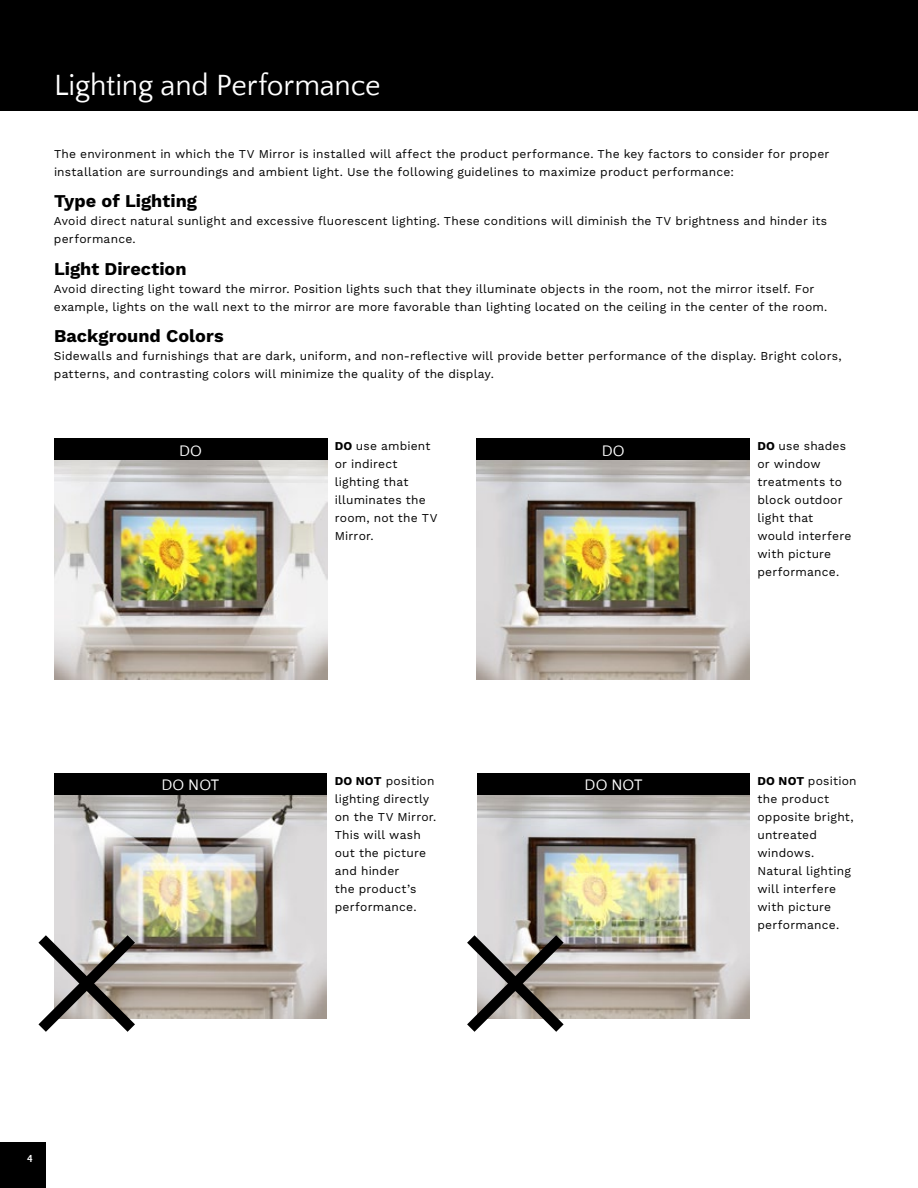
<style>
.page{position:relative;width:918px;height:1188px;background:#fff}
.page>*{position:absolute;margin:0;border:0;box-sizing:border-box;transform-origin:0 0}
.t1{font:30px "Quattrocento Sans";letter-spacing:-.005em;color:#fff}
.t2{font:700 18px "Work Sans";color:#000}
.t3{font:15.75px "Quattrocento Sans";letter-spacing:.005em;color:#fff}
.t4{font:12px/18px "Work Sans";letter-spacing:.015em;color:#000}
.t5{font:700 10.5px "Quattrocento Sans";color:#fff}
.s1{font-weight:700}
</style>
<div class="page">
<div style="left:0;top:1142px;width:46px;height:46px;background:#000"></div>
<img style="left:54px;top:460px;width:273px;height:219px">
<img style="left:477px;top:460px;width:273px;height:219px">
<img style="left:54px;top:794px;width:273px;height:224px">
<img style="left:477px;top:794px;width:273px;height:224px">
<div style="left:54px;top:438px;width:273px;height:22px;background:#000"></div>
<div style="left:477px;top:438px;width:273px;height:22px;background:#000"></div>
<div style="left:54px;top:773px;width:273px;height:21px;background:#000"></div>
<div style="left:477px;top:773px;width:273px;height:21px;background:#000"></div>
<div style="left:0;top:0;width:918px;height:111px;background:#000"></div>
<svg style="left:38px;top:924px;width:108px;height:108px"></svg>
<svg style="left:467px;top:924px;width:108px;height:108px"></svg>
<h1 class="t1" style="left:54px;top:70px;width:328px">Lighting and Performance</h1>
<p class="t4" style="left:54px;top:145px;width:777px">The environment in which the TV Mirror is installed will affect the product performance. The key factors to consider for proper installation are surroundings and ambient light. Use the following guidelines to maximize product performance:</p>
<h2 class="t2" style="left:54px;top:191px;width:145px">Type of Lighting</h2>
<p class="t4" style="left:54px;top:213px;width:775px">Avoid direct natural sunlight and excessive fluorescent lighting. These conditions will diminish the TV brightness and hinder its performance.</p>
<h2 class="t2" style="left:54px;top:258px;width:134px">Light Direction</h2>
<p class="t4" style="left:54px;top:280px;width:775px">Avoid directing light toward the mirror. Position lights such that they illuminate objects in the room, not the mirror itself. For example, lights on the wall next to the mirror are more favorable than lighting located on the ceiling in the center of the room.</p>
<h2 class="t2" style="left:54px;top:326px;width:171px">Background Colors</h2>
<p class="t4" style="left:54px;top:348px;width:789px">Sidewalls and furnishings that are dark, uniform, and non-reflective will provide better performance of the display. Bright colors, patterns, and contrasting colors will minimize the quality of the display.</p>
<p class="t4" style="left:335px;top:437px;width:104px"><span class="s1">DO</span> use ambient or indirect lighting that illuminates the room, not the TV<br>Mirror.</p>
<h3 class="t3" style="left:179px;top:443px;width:25px">DO</h3>
<h3 class="t3" style="left:602px;top:443px;width:25px">DO</h3>
<p class="t4" style="left:758px;top:437px;width:95px"><span class="s1">DO</span> use shades or window treatments to block outdoor light that would interfere with picture performance.</p>
<p class="t4" style="left:335px;top:773px;width:103px"><span class="s1">DO NOT</span> position lighting directly on the TV Mirror.<br>This will wash out the picture and hinder<br>the product’s performance.</p>
<h3 class="t3" style="left:161px;top:777px;width:59px">DO NOT</h3>
<h3 class="t3" style="left:585px;top:777px;width:59px">DO NOT</h3>
<p class="t4" style="left:758px;top:773px;width:101px"><span class="s1">DO NOT</span> position the product opposite bright, untreated windows.<br>Natural lighting will interfere with picture performance.</p>
<p class="t5" style="left:27px;top:1153px;width:7px">4</p>
</div>
